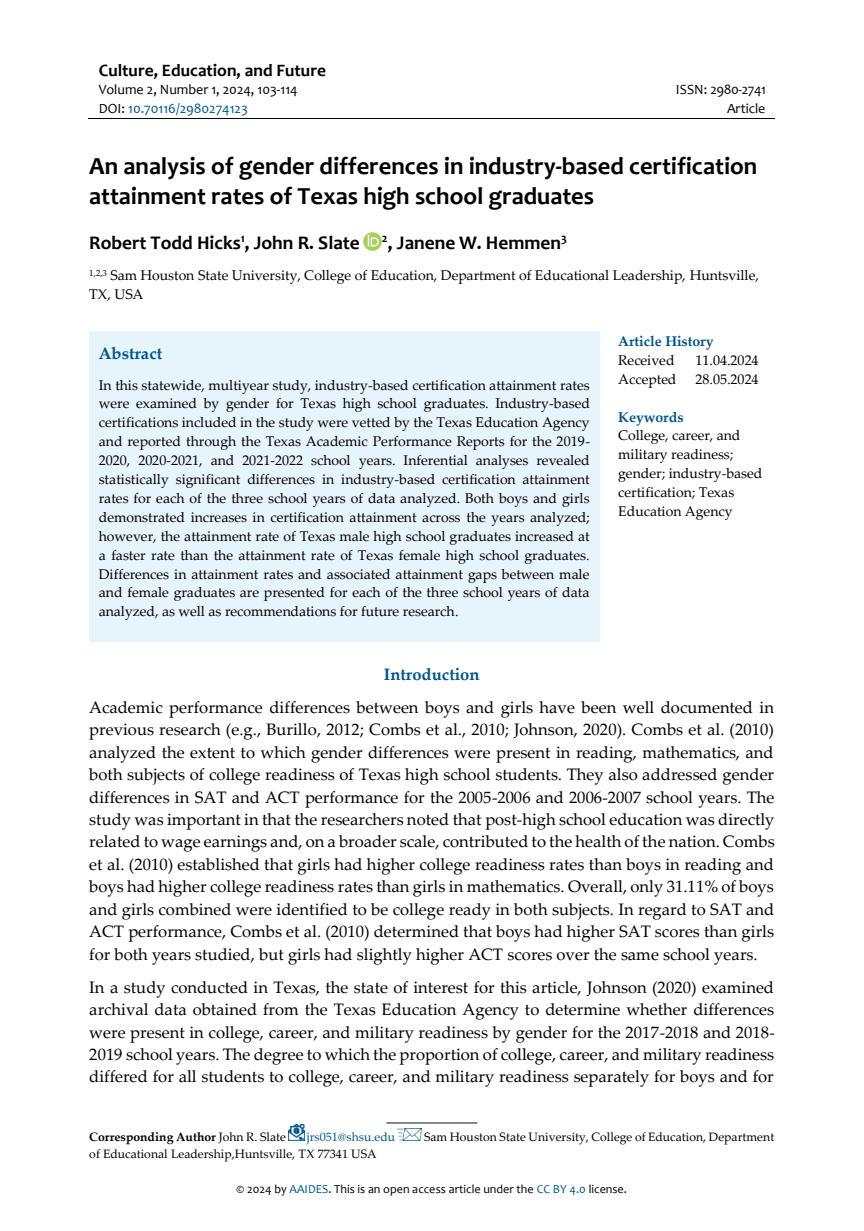
<style>
.page{position:relative;width:864px;height:1231px;background:#fff}
.page>*{position:absolute;margin:0;border:0;box-sizing:border-box;transform-origin:0 0}
.t1{font:700 24.5px/30.1px "Candara";color:#000}
.t2{font:700 19.25px "Candara";color:#000}
.t3{font:700 17.5px "Candara";color:#000}
.t4{font:16.62px/22.4px "Palatino Linotype";color:#000;text-align:justify}
.t5{font:700 16.62px "Palatino Linotype";color:#005587}
.t6{font:14px/18.9px "Palatino Linotype";color:#000}
.t7{font:14px "Candara";letter-spacing:-.005em;color:#000}
.t8{font:14px "Candara";letter-spacing:-.005em;color:#005587}
.t9{font:700 14px "Palatino Linotype";color:#005587}
.t10{font:14px "Candara";letter-spacing:-.025em;color:#000}
.t11{font:12.25px "Palatino Linotype";color:#000}
.t12{font:12.25px "Candara";color:#000}
.t13{font:700 12.25px "Palatino Linotype";color:#000}
.t14{font:12.25px "Palatino Linotype";letter-spacing:.005em;color:#005587}
.s1{color:#000}
.s2{font-weight:400}
.s3{color:#005587}
</style>
<div class="page">
<hr style="left:88px;top:118px;width:565px;height:1px;background:#000">
<hr style="left:652px;top:118px;width:122px;height:1px;background:#000">
<div style="left:89px;top:331px;width:510px;height:310px;background:#e6f4fb"></div>
<img style="left:364px;top:233px;width:17px;height:17px">
<img style="left:288px;top:1124px;width:16px;height:16px">
<img style="left:398px;top:1128px;width:23px;height:12px">
<p class="t3" style="left:99px;top:64px;width:229px">Culture, Education, and Future</p>
<p class="t7" style="left:99px;top:84px;width:200px">Volume 2, Number 1, 2024, 103-114</p>
<p class="t10" style="left:676px;top:84px;width:92px">ISSN: 2980-2741</p>
<p class="t8" style="left:99px;top:103px;width:151px"><span class="s1">DOI:</span> 10.70116/2980274123</p>
<p class="t7" style="left:727px;top:103px;width:40px">Article</p>
<h1 class="t1" style="left:89px;top:153px;width:669px">An analysis of gender differences in industry-based certification attainment rates of Texas high school graduates</h1>
<p class="t2" style="left:89px;top:235px;width:479px">Robert Todd Hicks<sup>1</sup>, John R. Slate <sup>2</sup>, Janene W. Hemmen<sup>3</sup></p>
<p class="t6" style="left:89px;top:267px;width:671px"><sup>1,2,3</sup> Sam Houston State University, College of Education, Department of Educational Leadership, Huntsville,<br>TX, USA</p>
<p class="t5" style="left:99px;top:347px;width:65px">Abstract</p>
<p class="t6" style="left:99px;top:377px;width:493px;text-align:justify">In this statewide, multiyear study, industry-based certification attainment rates were examined by gender for Texas high school graduates. Industry-based certifications included in the study were vetted by the Texas Education Agency and reported through the Texas Academic Performance Reports for the 2019- 2020, 2020-2021, and 2021-2022 school years. Inferential analyses revealed statistically significant differences in industry-based certification attainment rates for each of the three school years of data analyzed. Both boys and girls demonstrated increases in certification attainment across the years analyzed; however, the attainment rate of Texas male high school graduates increased at a faster rate than the attainment rate of Texas female high school graduates.<br>Differences in attainment rates and associated attainment gaps between male and female graduates are presented for each of the three school years of data analyzed, as well as recommendations for future research.</p>
<p class="t9" style="left:618px;top:336px;width:97px">Article History</p>
<p class="t6" style="left:618px;top:352px;width:58px">Received</p>
<p class="t6" style="left:695px;top:352px;width:65px">11.04.2024</p>
<p class="t6" style="left:618px;top:371px;width:60px">Accepted</p>
<p class="t6" style="left:695px;top:371px;width:65px">28.05.2024</p>
<p class="t9" style="left:618px;top:411px;width:67px">Keywords</p>
<p class="t6" style="left:618px;top:428px;width:146px">College, career, and military readiness; gender; industry-based certification; Texas<br>Education Agency</p>
<p class="t5" style="left:384px;top:668px;width:97px">Introduction</p>
<p class="t4" style="left:89px;top:698px;width:687px">Academic performance differences between boys and girls have been well documented in previous research (e.g., Burillo, 2012; Combs et al., 2010; Johnson, 2020). Combs et al. (2010) analyzed the extent to which gender differences were present in reading, mathematics, and both subjects of college readiness of Texas high school students. They also addressed gender differences in SAT and ACT performance for the 2005-2006 and 2006-2007 school years. The study was important in that the researchers noted that post-high school education was directly related to wage earnings and, on a broader scale, contributed to the health of the nation. Combs et al. (2010) established that girls had higher college readiness rates than boys in reading and boys had higher college readiness rates than girls in mathematics. Overall, only 31.11% of boys and girls combined were identified to be college ready in both subjects. In regard to SAT and ACT performance, Combs et al. (2010) determined that boys had higher SAT scores than girls for both years studied, but girls had slightly higher ACT scores over the same school years.</p>
<p class="t4" style="left:89px;top:977px;width:687px">In a study conducted in Texas, the state of interest for this article, Johnson (2020) examined archival data obtained from the Texas Education Agency to determine whether differences were present in college, career, and military readiness by gender for the 2017-2018 and 2018- 2019 school years. The degree to which the proportion of college, career, and military readiness differed for all students to college, career, and military readiness separately for boys and for</p>
<p class="t6" style="left:386px;top:1108px;width:93px">_____________</p>
<p class="t13" style="left:89px;top:1132px;width:198px">Corresponding Author <span class="s2">John R. Slate</span></p>
<p class="t14" style="left:307px;top:1132px;width:90px">jrs051@shsu.edu</p>
<p class="t11" style="left:424px;top:1132px;width:352px">Sam Houston State University, College of Education, Department</p>
<p class="t11" style="left:89px;top:1148px;width:289px">of Educational Leadership,Huntsville, TX 77341 USA</p>
<p class="t12" style="left:237px;top:1184px;width:392px">© 2024 by <span class="s3">AAIDES</span>. This is an open access article under the <span class="s3">CC BY 4.0</span> license.</p>
</div>
